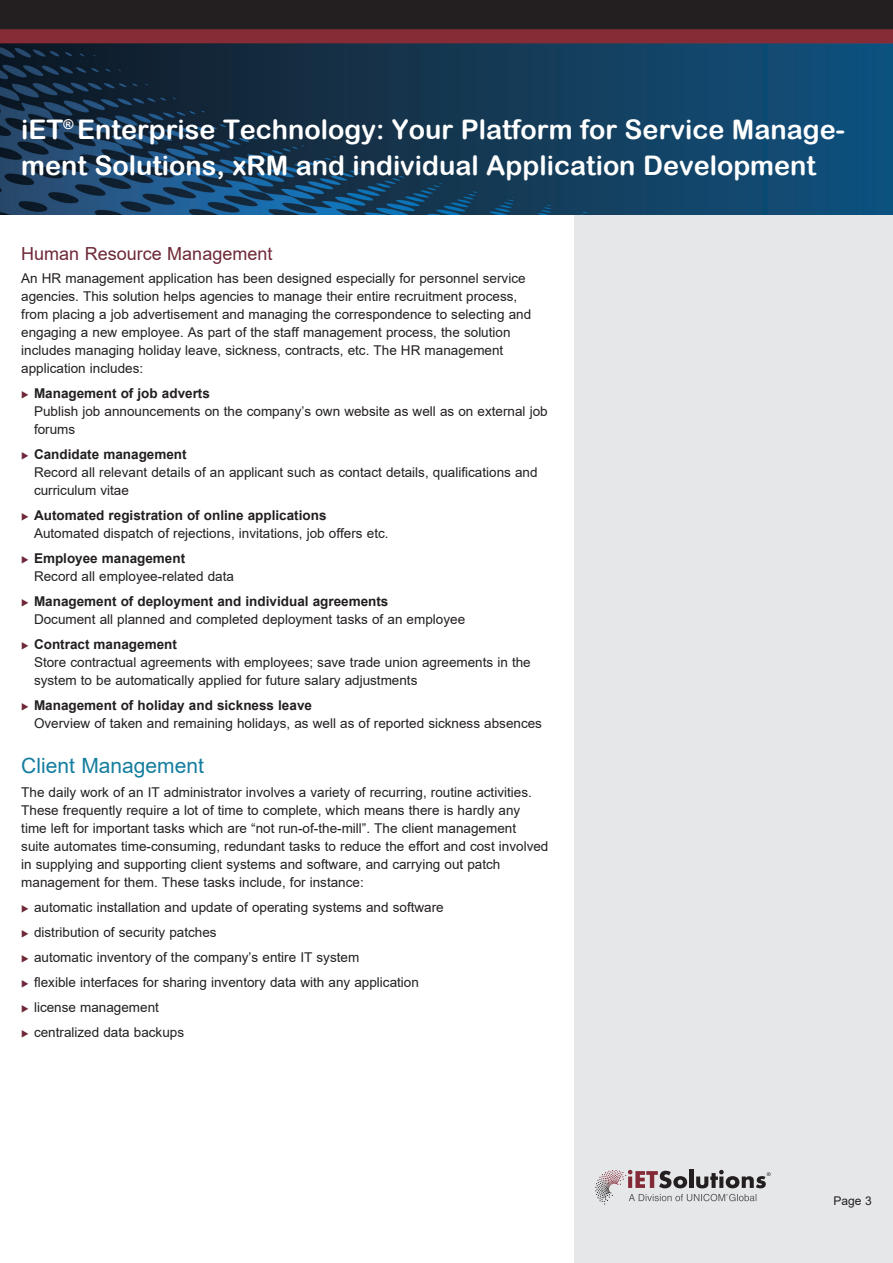
<style>
.page{position:relative;width:893px;height:1263px;background:#fff}
.page>*{position:absolute;margin:0;border:0;box-sizing:border-box;transform-origin:0 0}
.DS_Headline{font:27px/36px "Arial Rounded MT Bold";color:#fff}
.DS_Text_Headline{font:21px "Arial";color:#157e9f}
.DS_Text_Subheadline{font:18px "Arial";color:#6e2837}
.DS_Features_Text{font:13.5px/18px "Arial";color:#231f20}
.DS_Text{font:13.5px/18px "Arial";color:#231f20}
.t1{font:12px "Arial";color:#231f20}
.s1{color:#6e2837}
.s2{font-weight:700}
</style>
<div class="page">
<div style="left:574px;top:204px;width:319px;height:1059px;background:#e6e7e9"></div>
<img style="left:0;top:0;width:893px;height:214px">
<hr style="left:689px;top:1169px;width:4px;height:19px;background:#231f20">
<svg style="left:595px;top:1170px;width:176px;height:34px"></svg>
<p class="DS_Headline" style="left:21px;top:111px;width:825px">iET<sup>®</sup> Enterprise Technology: Your Platform for Service Manage&shy;ment Solutions, xRM and individual Application Development</p>
<p class="DS_Text_Subheadline" style="left:21px;top:241px;width:253px">Human Resource Management</p>
<p class="DS_Text" style="left:21px;top:269px;width:511px">An HR management application has been designed especially for personnel service agencies. This solution helps agencies to manage their entire recruitment process, from placing a job advertisement and managing the correspondence to selecting and engaging a new employee. As part of the staff management process, the solution includes managing holiday leave, sickness, contracts, etc. The HR management application includes:</p>
<p class="DS_Features_Text" style="left:34px;top:384px;width:515px;text-indent:-13px"><span class="s1">◆</span> <span class="s2">Management of job adverts<br></span>Publish job announcements on the company’s own website as well as on external job forums</p>
<p class="DS_Features_Text" style="left:34px;top:445px;width:505px;text-indent:-13px"><span class="s1">◆</span> <span class="s2">Candidate management<br></span>Record all relevant details of an applicant such as contact details, qualifications and curriculum vitae</p>
<p class="DS_Features_Text" style="left:34px;top:506px;width:356px;text-indent:-13px"><span class="s1">◆</span> <span class="s2">Automated registration of online applications<br></span>Automated dispatch of rejections, invitations, job offers etc.</p>
<p class="DS_Features_Text" style="left:34px;top:549px;width:201px;text-indent:-13px"><span class="s1">◆</span> <span class="s2">Employee management<br></span>Record all employee-related data</p>
<p class="DS_Features_Text" style="left:34px;top:592px;width:433px;text-indent:-13px"><span class="s1">◆</span> <span class="s2">Management of deployment and individual agreements<br></span>Document all planned and completed deployment tasks of an employee</p>
<p class="DS_Features_Text" style="left:34px;top:635px;width:498px;text-indent:-13px"><span class="s1">◆</span> <span class="s2">Contract management<br></span>Store contractual agreements with employees; save trade union agreements in the system to be automatically applied for future salary adjustments</p>
<p class="DS_Features_Text" style="left:34px;top:696px;width:510px;text-indent:-13px"><span class="s1">◆</span> <span class="s2">Management of holiday and sickness leave<br></span>Overview of taken and remaining holidays, as well as of reported sickness absences</p>
<p class="DS_Text_Headline" style="left:21px;top:751px;width:184px">Client Management</p>
<p class="DS_Text" style="left:21px;top:783px;width:529px">The daily work of an IT administrator involves a variety of recurring, routine activities.<br>These frequently require a lot of time to complete, which means there is hardly any time left for important tasks which are “not run-of-the-mill”. The client management<br>suite automates time-consuming, redundant tasks to reduce the effort and cost involved in supplying and supporting client systems and software, and carrying out patch management for them. These tasks include, for instance:</p>
<p class="DS_Features_Text" style="left:21px;top:898px;width:424px"><span class="s1">◆</span> automatic installation and update of operating systems and software</p>
<p class="DS_Features_Text" style="left:21px;top:923px;width:197px"><span class="s1">◆</span> distribution of security patches</p>
<p class="DS_Features_Text" style="left:21px;top:948px;width:340px"><span class="s1">◆</span> automatic inventory of the company’s entire IT system</p>
<p class="DS_Features_Text" style="left:21px;top:973px;width:399px"><span class="s1">◆</span> flexible interfaces for sharing inventory data with any application</p>
<p class="DS_Features_Text" style="left:21px;top:998px;width:139px"><span class="s1">◆</span> license management</p>
<p class="DS_Features_Text" style="left:21px;top:1023px;width:164px"><span class="s1">◆</span> centralized data backups</p>
<p class="t1" style="left:833px;top:1192px;width:40px">Page 3</p>
</div>
